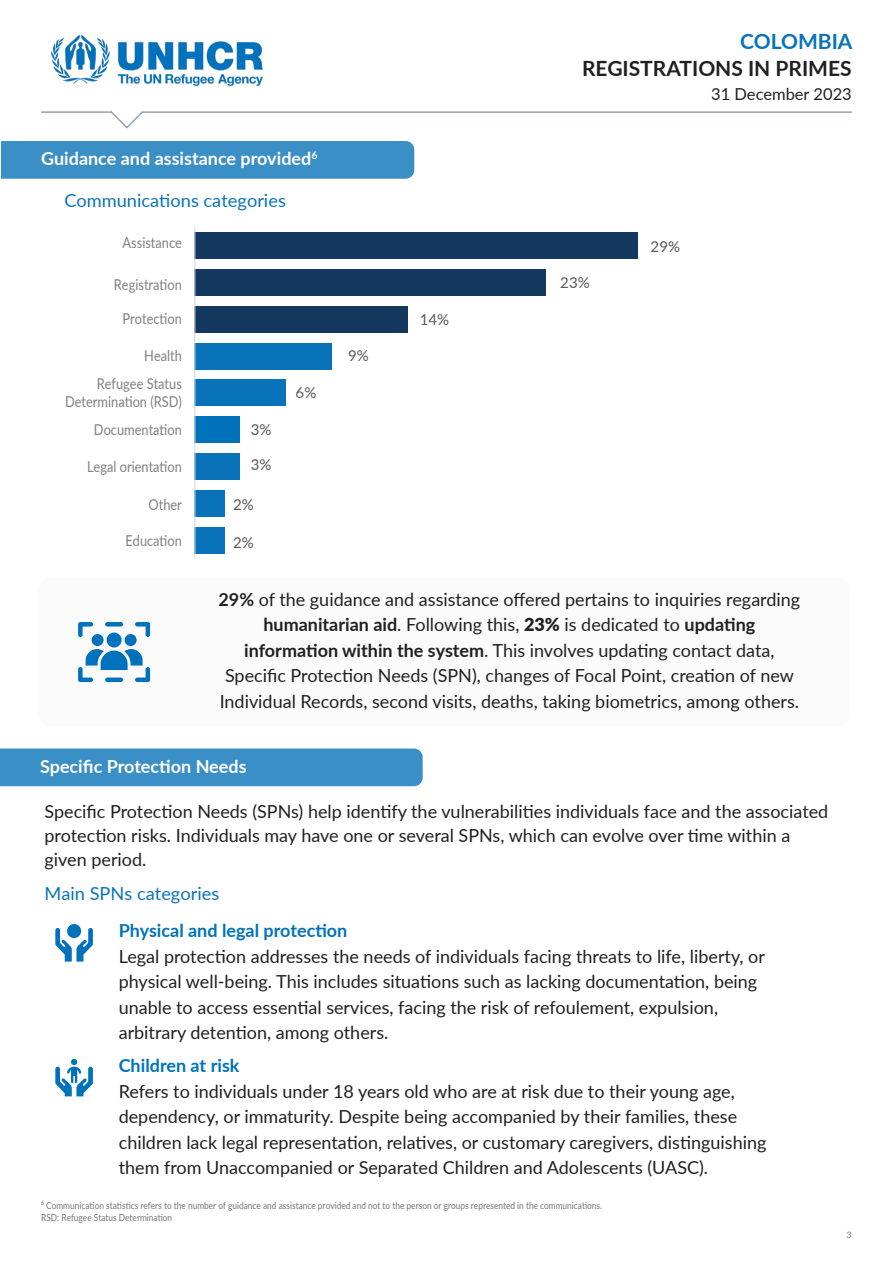
<style>
.page{position:relative;width:893px;height:1263px;background:#fff}
.page>*{position:absolute;margin:0;border:0;box-sizing:border-box;transform-origin:0 0}
.t1{font:700 21px "Lato";color:#231f20}
.t2{font:700 21px "Lato";color:#0973b9}
.t3{font:18px/25.5px "Lato";color:#231f20}
.t4{font:700 18px "Lato";color:#fff}
.t5{font:18px "Lato";color:#0973b9}
.t6{font:700 18px "Lato";color:#0072bc}
.t7{font:16.5px "Lato";color:#231f20}
.t8{font:15px/18px "Lato";color:#7f7f7f;text-align:right;scale:.85 1}
.t9{font:15px "Lato";color:#58595b}
.t10{font:9.75px/11.7px "Lato";color:#767576;scale:.85 1}
.t11{font:9px "Lato";color:#767576}
.s1{font-weight:700}
.s2{font-weight:900}
</style>
<div class="page">
<div style="left:1px;top:141px;width:413px;height:38px;background:#3a8fc7"></div>
<div style="left:195px;top:232px;width:443px;height:27px;background:#14385f"></div>
<div style="left:195px;top:269px;width:351px;height:27px;background:#14385f"></div>
<div style="left:195px;top:306px;width:213px;height:26px;background:#14385f"></div>
<div style="left:195px;top:343px;width:137px;height:26px;background:#0973b9"></div>
<div style="left:195px;top:380px;width:91px;height:26px;background:#0973b9"></div>
<div style="left:195px;top:417px;width:45px;height:26px;background:#0072bc"></div>
<div style="left:195px;top:453px;width:45px;height:27px;background:#0973b9"></div>
<div style="left:195px;top:490px;width:30px;height:27px;background:#0973b9"></div>
<div style="left:195px;top:527px;width:30px;height:27px;background:#0973b9"></div>
<hr style="left:194px;top:227px;width:1px;height:332px;background:#d9d9d9">
<div style="left:0;top:748px;width:423px;height:38px;background:#3a8fc7"></div>
<div style="left:38px;top:578px;width:812px;height:148px;background:#fbfbfb;border-radius:14px"></div>
<div style="left:107px;top:632px;width:15px;height:15px;background:#0072bb;border-radius:50%"></div>
<div style="left:92px;top:634px;width:12px;height:12px;background:#0072bb;border-radius:50%"></div>
<div style="left:125px;top:634px;width:12px;height:12px;background:#0072bb;border-radius:50%"></div>
<hr style="left:105px;top:622px;width:18px;height:4px;background:#0072bb;border-radius:2px">
<svg style="left:78px;top:622px;width:15px;height:15px"></svg>
<svg style="left:135px;top:622px;width:15px;height:15px"></svg>
<svg style="left:78px;top:649px;width:72px;height:33px"></svg>
<svg style="left:55px;top:928px;width:38px;height:33px"></svg>
<div style="left:67px;top:924px;width:14px;height:14px;background:#0072bc;border-radius:50%"></div>
<svg style="left:55px;top:1059px;width:38px;height:37px"></svg>
<img style="left:51px;top:35px;width:212px;height:52px">
<svg style="left:111px;top:111px;width:32px;height:18px"></svg>
<hr style="left:142px;top:111px;width:710px;height:2px;background:#93a3ab">
<hr style="left:41px;top:111px;width:71px;height:2px;background:#93a3ab">
<p class="t4" style="left:41px;top:145px;width:278px">Guidance and assistance provided<sup>6</sup></p>
<p class="t5" style="left:64px;top:188px;width:223px">Communications categories</p>
<p class="t8" style="left:123px;top:233px;width:71px">Assistance</p>
<p class="t8" style="left:114px;top:274px;width:82px">Registration</p>
<p class="t8" style="left:123px;top:309px;width:71px">Protection</p>
<p class="t8" style="left:144px;top:346px;width:46px">Health</p>
<p class="t8" style="left:65px;top:374px;width:139px">Refugee Status<br>Determination (RSD)</p>
<p class="t8" style="left:94px;top:420px;width:105px">Documentation</p>
<p class="t8" style="left:87px;top:457px;width:113px">Legal orientation</p>
<p class="t8" style="left:149px;top:495px;width:41px">Other</p>
<p class="t8" style="left:125px;top:530px;width:68px">Education</p>
<p class="t9" style="left:251px;top:419px;width:22px">3%</p>
<p class="t9" style="left:251px;top:454px;width:22px">3%</p>
<p class="t9" style="left:233px;top:494px;width:22px">2%</p>
<p class="t9" style="left:233px;top:532px;width:22px">2%</p>
<p class="t9" style="left:296px;top:382px;width:22px">6%</p>
<p class="t9" style="left:348px;top:345px;width:22px">9%</p>
<p class="t9" style="left:420px;top:309px;width:31px">14%</p>
<p class="t2" style="left:740px;top:26px;width:114px">COLOMBIA</p>
<p class="t7" style="left:711px;top:82px;width:142px">31 December 2023</p>
<p class="t1" style="left:582px;top:53px;width:271px">REGISTRATIONS IN PRIMES</p>
<p class="t9" style="left:560px;top:272px;width:31px">23%</p>
<p class="t9" style="left:651px;top:236px;width:31px">29%</p>
<p class="t3" style="left:219px;top:586px;width:583px;text-align:center"><span class="s1">29%</span> of the guidance and assistance offered pertains to inquiries regarding <span class="s1">humanitarian aid</span>. Following this, <span class="s2">23%</span> is dedicated to <span class="s1">updating information within the system</span>. This involves updating contact data, Specific Protection Needs (SPN), changes of Focal Point, creation of new Individual Records, second visits, deaths, taking biometrics, among others.</p>
<p class="t4" style="left:40px;top:753px;width:208px">Specific Protection Needs</p>
<p class="t3" style="left:45px;top:799px;width:785px;line-height:24px">Specific Protection Needs (SPNs) help identify the vulnerabilities individuals face and the associated protection risks. Individuals may have one or several SPNs, which can evolve over time within a given period.</p>
<p class="t5" style="left:45px;top:881px;width:176px">Main SPNs categories</p>
<p class="t6" style="left:119px;top:917px;width:230px">Physical and legal protection</p>
<p class="t3" style="left:119px;top:943px;width:648px">Legal protection addresses the needs of individuals facing threats to life, liberty, or physical well-being. This includes situations such as lacking documentation, being unable to access essential services, facing the risk of refoulement, expulsion, arbitrary detention, among others.</p>
<p class="t6" style="left:119px;top:1052px;width:122px">Children at risk</p>
<p class="t3" style="left:119px;top:1078px;width:649px">Refers to individuals under 18 years old who are at risk due to their young age, dependency, or immaturity. Despite being accompanied by their families, these children lack legal representation, relatives, or customary caregivers, distinguishing them from Unaccompanied or Separated Children and Adolescents (UASC).</p>
<p class="t10" style="left:41px;top:1199px;width:661px"><sup>6</sup> Communication statistics refers to the number of guidance and assistance provided and not to the person or groups represented in the communications.<br>RSD: Refugee Status Determination</p>
<p class="t11" style="left:847px;top:1228px;width:7px">3</p>
</div>
